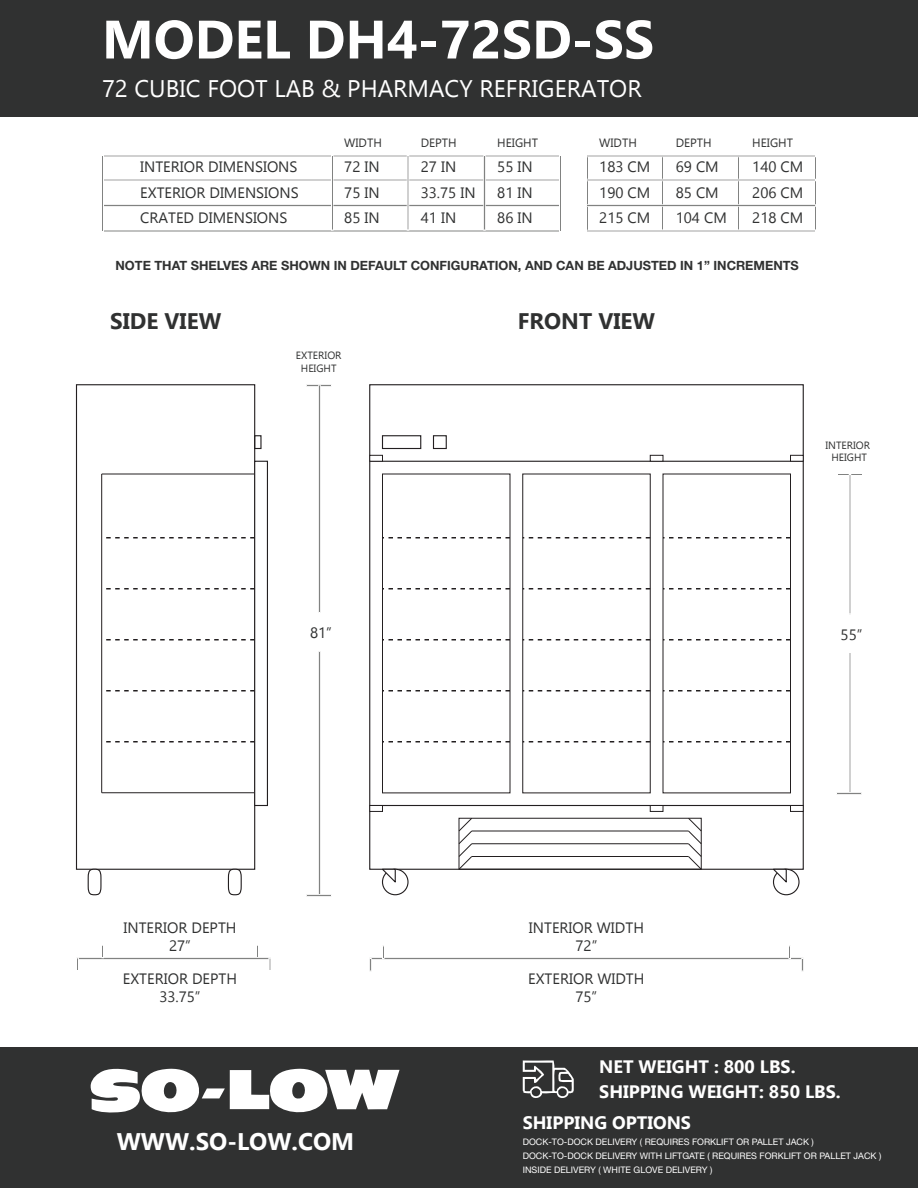
<style>
.page{position:relative;width:918px;height:1188px;background:#fff}
.page>*{position:absolute;margin:0;border:0;box-sizing:border-box;transform-origin:0 0}
.t1{font:700 54px "Gadugi";color:#fff}
.t2{font:24px "Gadugi";color:#fff}
.t3{font:700 24px "Gadugi";color:#fff}
.t4{font:700 22.5px "Gadugi";color:#303131}
.t5{font:700 18px/25.5px "Gadugi";color:#fff}
.t6{font:15px/18px "Gadugi";color:#303131;text-align:center}
.t7{font:700 12.75px "Helvetica Neue LT Std";color:#303131}
.t8{font:12px "Gadugi";color:#303131}
.t9{font:10.5px/12.6px "Gadugi";color:#303131;text-align:center}
.t10{font:9px/14.2px "Helvetica Neue LT Std";color:#fff}
</style>
<div class="page">
<div style="left:76px;top:384px;width:179px;height:486px;background:#fff;border:1px solid #231f20"></div>
<div style="left:369px;top:384px;width:435px;height:486px;background:#fff;border:1px solid #231f20"></div>
<div style="left:522px;top:474px;width:129px;height:319px;background:#fff;border:1px solid #231f20"></div>
<svg style="left:523px;top:741px;width:127px;height:1px"></svg>
<svg style="left:523px;top:690px;width:127px;height:2px"></svg>
<svg style="left:523px;top:639px;width:127px;height:1px"></svg>
<svg style="left:523px;top:588px;width:127px;height:2px"></svg>
<div style="left:382px;top:435px;width:39px;height:14px;border:1px solid #231f20"></div>
<hr style="left:102px;top:474px;width:153px;height:1px;background:#231f20">
<hr style="left:102px;top:792px;width:153px;height:1px;background:#231f20">
<hr style="left:101px;top:474px;width:1px;height:319px;background:#231f20">
<div style="left:254px;top:461px;width:14px;height:345px;background:#fff;border:1px solid #231f20"></div>
<div style="left:773px;top:869px;width:27px;height:26px;border:1px solid #231f20;border-radius:50%"></div>
<svg style="left:227px;top:868px;width:15px;height:28px"></svg>
<div style="left:382px;top:869px;width:27px;height:26px;border:1px solid #231f20;border-radius:50%"></div>
<svg style="left:87px;top:868px;width:15px;height:28px"></svg>
<hr style="left:370px;top:805px;width:433px;height:1px;background:#231f20">
<svg style="left:102px;top:741px;width:153px;height:1px"></svg>
<svg style="left:102px;top:690px;width:153px;height:2px"></svg>
<svg style="left:102px;top:639px;width:153px;height:1px"></svg>
<svg style="left:102px;top:588px;width:153px;height:2px"></svg>
<hr style="left:102px;top:205px;width:459px;height:1px;background:#040503">
<div style="left:102px;top:179px;width:459px;height:2px;background:#040503;border:1px solid #fff"></div>
<div style="left:102px;top:155px;width:459px;height:2px;background:#040503;border:1px solid #fff"></div>
<div style="left:102px;top:155px;width:2px;height:77px;background:#040503;border:1px solid #fff"></div>
<div style="left:331px;top:155px;width:2px;height:75px;background:#040503;border:1px solid #fff"></div>
<div style="left:407px;top:155px;width:2px;height:75px;background:#040503;border:1px solid #fff"></div>
<hr style="left:484px;top:155px;width:1px;height:75px;background:#040503">
<div style="left:559px;top:155px;width:2px;height:77px;background:#040503;border:1px solid #fff"></div>
<div style="left:661px;top:155px;width:2px;height:75px;background:#040503;border:1px solid #fff"></div>
<div style="left:738px;top:155px;width:2px;height:75px;background:#040503;border:1px solid #fff"></div>
<div style="left:814px;top:155px;width:2px;height:75px;background:#040503;border:1px solid #fff"></div>
<div style="left:318px;top:651px;width:3px;height:244px;background:#040503;border:1px solid #fff"></div>
<div style="left:306px;top:384px;width:26px;height:3px;background:#040503;border:1px solid #fff"></div>
<div style="left:306px;top:894px;width:26px;height:3px;background:#040503;border:1px solid #fff"></div>
<div style="left:369px;top:957px;width:435px;height:3px;background:#040503;border:1px solid #fff"></div>
<div style="left:801px;top:958px;width:3px;height:14px;background:#040503;border:1px solid #fff"></div>
<svg style="left:257px;top:945px;width:1px;height:12px"></svg>
<div style="left:78px;top:957px;width:192px;height:3px;background:#040503;border:1px solid #fff"></div>
<svg style="left:102px;top:945px;width:2px;height:13px"></svg>
<div style="left:369px;top:958px;width:3px;height:14px;background:#040503;border:1px solid #fff"></div>
<svg style="left:77px;top:957px;width:1px;height:13px"></svg>
<svg style="left:269px;top:957px;width:2px;height:13px"></svg>
<svg style="left:382px;top:945px;width:2px;height:14px"></svg>
<svg style="left:789px;top:945px;width:2px;height:14px"></svg>
<div style="left:318px;top:384px;width:3px;height:229px;background:#040503;border:1px solid #fff"></div>
<div style="left:586px;top:155px;width:2px;height:77px;background:#040503;border:1px solid #fff"></div>
<div style="left:586px;top:230px;width:230px;height:2px;background:#040503;border:1px solid #fff"></div>
<hr style="left:586px;top:205px;width:230px;height:1px;background:#040503">
<div style="left:586px;top:179px;width:230px;height:2px;background:#040503;border:1px solid #fff"></div>
<div style="left:586px;top:155px;width:230px;height:2px;background:#040503;border:1px solid #fff"></div>
<svg style="left:381px;top:868px;width:15px;height:17px"></svg>
<svg style="left:772px;top:868px;width:15px;height:17px"></svg>
<div style="left:0;top:0;width:918px;height:117px;background:#303131"></div>
<div style="left:0;top:1047px;width:918px;height:141px;background:#303131"></div>
<svg style="left:90px;top:1067px;width:310px;height:49px"></svg>
<svg style="left:523px;top:1060px;width:51px;height:40px"></svg>
<hr style="left:370px;top:461px;width:433px;height:1px;background:#231f20">
<svg style="left:102px;top:537px;width:153px;height:1px"></svg>
<svg style="left:523px;top:537px;width:127px;height:1px"></svg>
<div style="left:433px;top:435px;width:14px;height:14px;border:1px solid #231f20"></div>
<hr style="left:472px;top:856px;width:216px;height:1px;background:#231f20">
<hr style="left:472px;top:843px;width:216px;height:1px;background:#231f20">
<hr style="left:472px;top:831px;width:216px;height:1px;background:#231f20">
<svg style="left:458px;top:817px;width:15px;height:53px"></svg>
<svg style="left:687px;top:817px;width:15px;height:51px"></svg>
<div style="left:459px;top:818px;width:243px;height:52px;border:1px solid #231f20"></div>
<div style="left:254px;top:435px;width:8px;height:14px;border:1px solid #231f20"></div>
<div style="left:663px;top:474px;width:128px;height:319px;background:#fff;border:1px solid #231f20"></div>
<svg style="left:663px;top:741px;width:127px;height:1px"></svg>
<svg style="left:663px;top:690px;width:127px;height:2px"></svg>
<svg style="left:663px;top:639px;width:127px;height:1px"></svg>
<svg style="left:663px;top:588px;width:127px;height:2px"></svg>
<svg style="left:663px;top:537px;width:127px;height:1px"></svg>
<div style="left:849px;top:652px;width:2px;height:141px;background:#040503;border:1px solid #fff"></div>
<div style="left:837px;top:474px;width:26px;height:2px;background:#040503;border:1px solid #fff"></div>
<div style="left:836px;top:792px;width:26px;height:3px;background:#040503;border:1px solid #fff"></div>
<div style="left:849px;top:474px;width:2px;height:141px;background:#040503;border:1px solid #fff"></div>
<div style="left:382px;top:474px;width:128px;height:319px;background:#fff;border:1px solid #231f20"></div>
<svg style="left:382px;top:741px;width:128px;height:1px"></svg>
<svg style="left:382px;top:690px;width:128px;height:2px"></svg>
<svg style="left:382px;top:639px;width:128px;height:1px"></svg>
<svg style="left:382px;top:588px;width:128px;height:2px"></svg>
<svg style="left:382px;top:537px;width:128px;height:1px"></svg>
<div style="left:790px;top:455px;width:14px;height:7px;background:#fff;border:1px solid #231f20"></div>
<div style="left:369px;top:455px;width:14px;height:7px;background:#fff;border:1px solid #231f20"></div>
<div style="left:650px;top:455px;width:13px;height:7px;background:#fff;border:1px solid #231f20"></div>
<div style="left:369px;top:805px;width:14px;height:7px;background:#fff;border:1px solid #231f20"></div>
<div style="left:650px;top:805px;width:13px;height:7px;background:#fff;border:1px solid #231f20"></div>
<div style="left:790px;top:805px;width:14px;height:7px;background:#fff;border:1px solid #231f20"></div>
<h1 class="t1" style="left:102px;top:7px;width:554px">MODEL DH4-72SD-SS</h1>
<h2 class="t2" style="left:102px;top:74px;width:541px">72 CUBIC FOOT LAB &amp; PHARMACY REFRIGERATOR</h2>
<p class="t6" style="left:140px;top:154px;width:160px;line-height:25.5px;text-align:justify">INTERIOR DIMENSIONS EXTERIOR DIMENSIONS CRATED DIMENSIONS</p>
<p class="t8" style="left:344px;top:136px;width:39px">WIDTH</p>
<p class="t8" style="left:421px;top:136px;width:38px">DEPTH</p>
<p class="t8" style="left:497px;top:136px;width:42px">HEIGHT</p>
<p class="t6" style="left:344px;top:158px;width:37px">72 IN</p>
<p class="t6" style="left:421px;top:158px;width:37px">27 IN</p>
<p class="t6" style="left:497px;top:158px;width:37px">55 IN</p>
<p class="t6" style="left:344px;top:184px;width:37px">75 IN</p>
<p class="t6" style="left:421px;top:184px;width:56px">33.75 IN</p>
<p class="t6" style="left:497px;top:184px;width:37px">81 IN</p>
<p class="t6" style="left:344px;top:209px;width:37px">85 IN</p>
<p class="t6" style="left:421px;top:209px;width:37px">41 IN</p>
<p class="t6" style="left:497px;top:209px;width:37px">86 IN</p>
<p class="t8" style="left:599px;top:136px;width:39px">WIDTH</p>
<p class="t8" style="left:676px;top:136px;width:38px">DEPTH</p>
<p class="t8" style="left:752px;top:136px;width:42px">HEIGHT</p>
<p class="t6" style="left:599px;top:158px;width:53px">183 CM</p>
<p class="t6" style="left:676px;top:158px;width:45px">69 CM</p>
<p class="t6" style="left:752px;top:158px;width:53px">140 CM</p>
<p class="t6" style="left:599px;top:184px;width:53px">190 CM</p>
<p class="t6" style="left:676px;top:184px;width:45px">85 CM</p>
<p class="t6" style="left:752px;top:184px;width:53px">206 CM</p>
<p class="t6" style="left:599px;top:209px;width:53px">215 CM</p>
<p class="t6" style="left:676px;top:209px;width:53px">104 CM</p>
<p class="t6" style="left:752px;top:209px;width:53px">218 CM</p>
<p class="t7" style="left:116px;top:258px;width:685px">NOTE THAT SHELVES ARE SHOWN IN DEFAULT CONFIGURATION, AND CAN BE ADJUSTED IN 1” INCREMENTS</p>
<h3 class="t4" style="left:110px;top:308px;width:113px">SIDE VIEW</h3>
<h3 class="t4" style="left:518px;top:308px;width:139px">FRONT VIEW</h3>
<p class="t9" style="left:296px;top:349px;width:47px">EXTERIOR<br>HEIGHT</p>
<p class="t6" style="left:310px;top:624px;width:23px">81”</p>
<p class="t6" style="left:123px;top:919px;width:115px">INTERIOR DEPTH<br>27”</p>
<p class="t6" style="left:123px;top:970px;width:116px">EXTERIOR DEPTH<br>33.75”</p>
<h2 class="t3" style="left:117px;top:1127px;width:239px">WWW.SO-LOW.COM</h2>
<p class="t9" style="left:825px;top:438px;width:46px">INTERIOR<br>HEIGHT</p>
<p class="t6" style="left:529px;top:919px;width:117px">INTERIOR WIDTH<br>72”</p>
<p class="t6" style="left:528px;top:970px;width:118px">EXTERIOR WIDTH<br>75”</p>
<p class="t6" style="left:841px;top:625px;width:23px">55”</p>
<p class="t5" style="left:599px;top:1053px;width:243px">NET WEIGHT : 800 LBS.<br>SHIPPING WEIGHT: 850 LBS.</p>
<p class="t5" style="left:523px;top:1110px;width:170px">SHIPPING OPTIONS</p>
<p class="t10" style="left:523px;top:1134px;width:360px">DOCK-TO-DOCK DELIVERY ( REQUIRES FORKLIFT OR PALLET JACK )<br>DOCK-TO-DOCK DELIVERY WITH LIFTGATE ( REQUIRES FORKLIFT OR PALLET JACK )<br>INSIDE DELIVERY ( WHITE GLOVE DELIVERY )</p>
</div>
